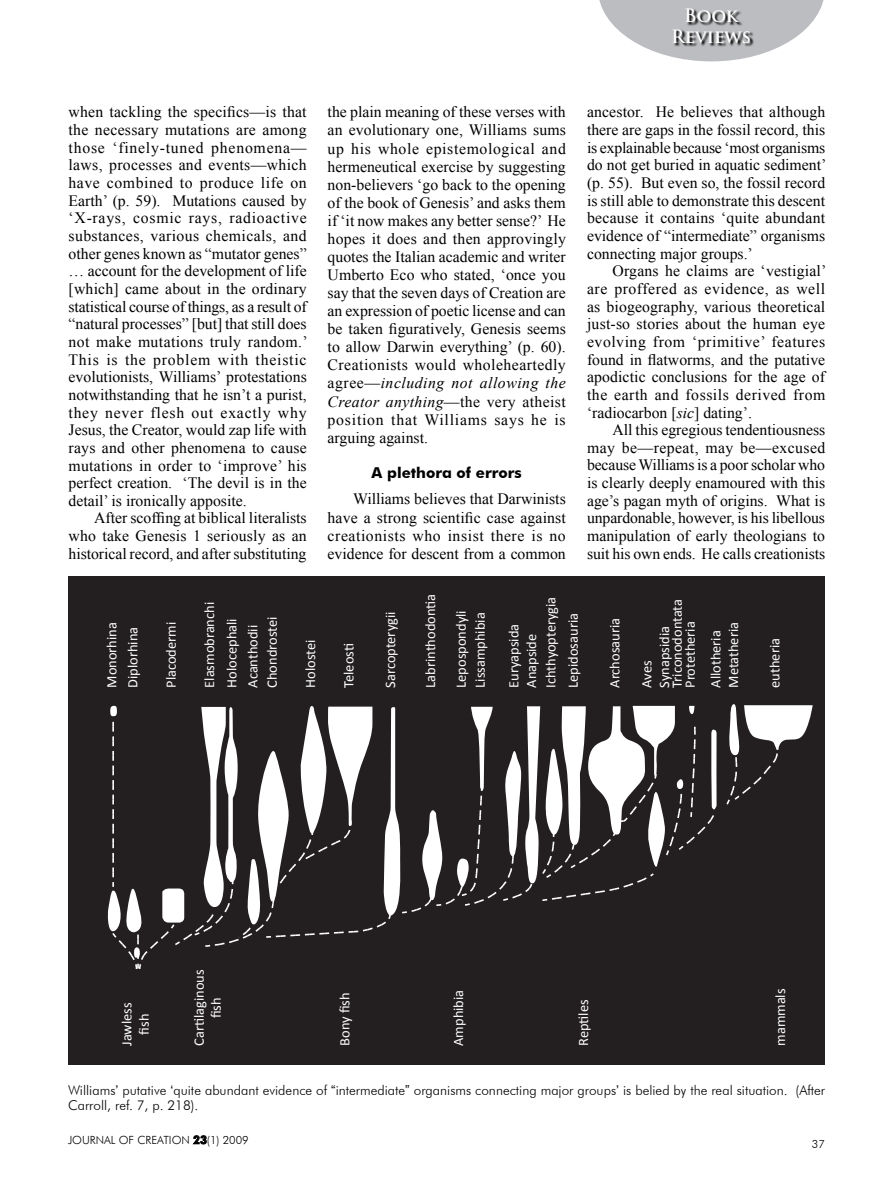
<style>
.page{position:relative;width:893px;height:1191px;background:#fff}
.page>*{position:absolute;margin:0;border:0;box-sizing:border-box;transform-origin:0 0}
.t1{font:700 18px/21px "Trajan Pro";color:#fff;text-align:center}
.t2{font:15.75px/17.7px "Times New Roman";color:#000;text-align:justify}
.t3{font:700 15px "Futura BT";color:#000}
.t4{font:14.4px/17.5px "Calibri";color:#fff}
.t5{font:300 13.5px/14.7px "Futura BT";color:#000}
.t6{font:300 11.25px "Futura BT";color:#000}
.s1{font-style:italic}
.s2{font-family:"Arial";font-weight:400}
.s3{font-weight:800}
</style>
<div class="page">
<svg style="left:599px;top:0;width:225px;height:61px"></svg>
<svg style="left:672px;top:9px;width:82px;height:38px;background:#97989b"></svg>
<svg style="left:193px;top:1135px;width:14px;height:9px"></svg>
<div style="left:68px;top:575px;width:757px;height:489px;background:#231f20"></div>
<svg style="left:107px;top:705px;width:610px;height:264px"></svg>
<svg style="left:726px;top:704px;width:87px;height:101px"></svg>
<p class="t1" style="left:671px;top:5px;width:82px">Book<br>Reviews</p>
<p class="t2" style="left:69px;top:103px;width:241px">when tackling the specifics—is that the necessary mutations are among those ‘finely-tuned phenomena— laws, processes and events—which have combined to produce life on Earth’ (p. 59). Mutations caused by ‘X-rays, cosmic rays, radioactive substances, various chemicals, and other genes known as “mutator genes” … account for the development of life [which] came about in the ordinary statistical course of things, as a result of “natural processes” [but] that still does not make mutations truly random.’ This is the problem with theistic evolutionists, Williams’ protestations notwithstanding that he isn’t a purist, they never flesh out exactly why Jesus, the Creator, would zap life with rays and other phenomena to cause mutations in order to ‘improve’ his perfect creation. ‘The devil is in the detail’ is ironically apposite.</p>
<p class="t2" style="left:69px;top:509px;width:240px;text-indent:26px">After scoffing at biblical literalists who take Genesis 1 seriously as an historical record, and after substituting</p>
<p class="t2" style="left:328px;top:103px;width:240px">the plain meaning of these verses with an evolutionary one, Williams sums up his whole epistemological and hermeneutical exercise by suggesting non-believers ‘go back to the opening of the book of Genesis’ and asks them if ‘it now makes any better sense?’ He hopes it does and then approvingly quotes the Italian academic and writer Umberto Eco who stated, ‘once you say that the seven days of Creation are an expression of poetic license and can be taken figuratively, Genesis seems to allow Darwin everything’ (p. 60).<br>Creationists would wholeheartedly agree—<span class="s1">including not allowing the Creator anything</span>—the very atheist position that Williams says he is arguing against.</p>
<p class="t3" style="left:372px;top:463px;width:152px">A plethora of errors</p>
<p class="t2" style="left:328px;top:490px;width:240px;text-indent:26px">Williams believes that Darwinists have a strong scientific case against creationists who insist there is no evidence for descent from a common</p>
<p class="t2" style="left:587px;top:103px;width:241px">ancestor. He believes that although there are gaps in the fossil record, this is explainable because ‘most organisms do not get buried in aquatic sediment’ (p. 55). But even so, the fossil record is still able to demonstrate this descent because it contains ‘quite abundant evidence of “intermediate” organisms connecting major groups.’</p>
<p class="t2" style="left:587px;top:262px;width:241px;text-indent:26px">Organs he claims are ‘vestigial’ are proffered as evidence, as well as biogeography, various theoretical just-so stories about the human eye evolving from ‘primitive’ features found in flatworms, and the putative apodictic conclusions for the age of the earth and fossils derived from ‘radiocarbon [<span class="s1">sic</span>] dating’.</p>
<p class="t2" style="left:587px;top:421px;width:240px;text-indent:26px">All this egregious tendentiousness may be—repeat, may be—excused because Williams is a poor scholar who is clearly deeply enamoured with this age’s pagan myth of origins. What is unpardonable, however, is his libellous manipulation of early theologians to suit his own ends. He calls creationists</p>
<p class="t4" style="left:101px;top:688px;width:67px;line-height:20.9px;rotate:-90deg">Monorhina<br>Diplorhina</p>
<p class="t4" style="left:162px;top:688px;width:67px;rotate:-90deg">Placodermi</p>
<p class="t4" style="left:198px;top:688px;width:87px;line-height:22.5px;rotate:-90deg">Elasmobranchi<br>Holocephali</p>
<p class="t4" style="left:242px;top:688px;width:73px;line-height:19.2px;rotate:-90deg">Acanthodii<br>Chondrostei</p>
<p class="t4" style="left:301px;top:688px;width:50px;rotate:-90deg">Holostei</p>
<p class="t4" style="left:339px;top:688px;width:46px;rotate:-90deg">Teleosti</p>
<p class="t4" style="left:381px;top:688px;width:78px;rotate:-90deg">Sarcopterygii</p>
<p class="t4" style="left:415px;top:688px;width:95px;line-height:30.5px;rotate:-90deg">Labrinthodontia<br>Lepospondyli</p>
<p class="t4" style="left:539px;top:688px;width:93px;line-height:22.5px;rotate:-90deg">Ichthyopterygia<br>Lepidosauria</p>
<p class="t4" style="left:471px;top:688px;width:77px;rotate:-90deg">Lissamphibia</p>
<p class="t4" style="left:504px;top:688px;width:65px;rotate:-90deg">Euryapsida<br>Anapside</p>
<p class="t4" style="left:670px;top:688px;width:90px;line-height:12.8px;rotate:-90deg">Triconodontata<br>Protetheria</p>
<p class="t4" style="left:605px;top:688px;width:71px;rotate:-90deg">Archosauria</p>
<p class="t4" style="left:637px;top:688px;width:63px;rotate:-90deg">Aves<br>Synapsidia</p>
<p class="t4" style="left:706px;top:688px;width:67px;rotate:-90deg">Allotheria<br>Metatheria</p>
<p class="t4" style="left:765px;top:688px;width:51px;rotate:-90deg">eutheria</p>
<p class="t4" style="left:190px;top:1046px;width:78px;text-align:center;rotate:-90deg">Cartilaginous fish</p>
<p class="t4" style="left:117px;top:1046px;width:45px;rotate:-90deg">Jawless</p>
<p class="t4" style="left:335px;top:1046px;width:55px;rotate:-90deg">Bony fish</p>
<p class="t4" style="left:449px;top:1046px;width:58px;rotate:-90deg">Amphibia</p>
<p class="t4" style="left:574px;top:1046px;width:48px;rotate:-90deg">Reptiles</p>
<p class="t4" style="left:771px;top:1046px;width:59px;rotate:-90deg">mammals</p>
<p class="t4" style="left:134px;top:1034px;width:22px;rotate:-90deg">fish</p>
<p class="t5" style="left:68px;top:1083px;width:759px">Williams<span class="s2">’</span> putative <span class="s2">‘</span>quite abundant evidence of <span class="s2">“</span>intermediate<span class="s2">”</span> organisms connecting major groups<span class="s2">’</span> is belied by the real situation. (After<br>Carroll, ref. 7, p. 218).</p>
<p class="t6" style="left:68px;top:1133px;width:182px">JOURNAL OF CREATION <span class="s3">23</span>(1) 2009</p>
<p class="t6" style="left:812px;top:1136px;width:14px">37</p>
</div>
